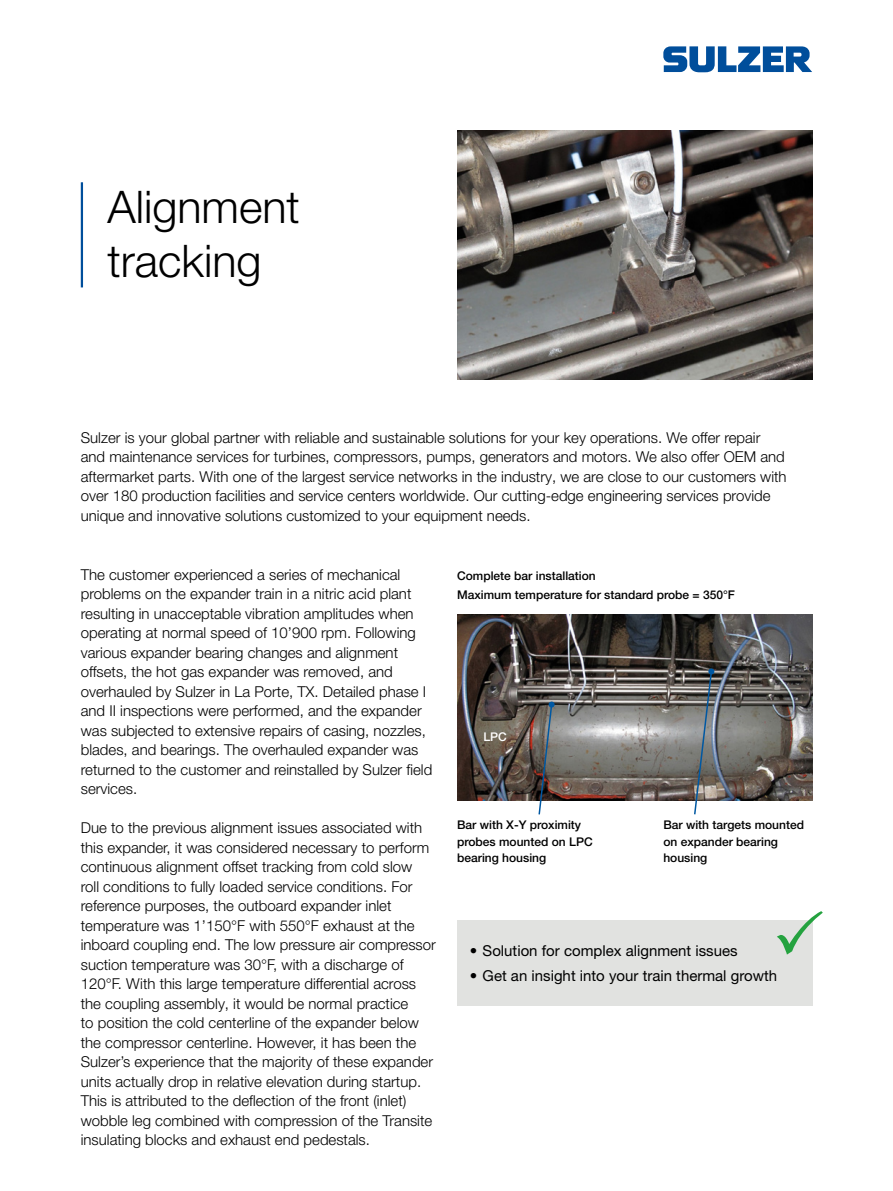
<style>
.page{position:relative;width:893px;height:1191px;background:#fff}
.page>*{position:absolute;margin:0;border:0;box-sizing:border-box;transform-origin:0 0}
.Cover_title{font:300 45px/54px "Helvetica Neue LT Pro";color:#000}
.Body_text{font:300 15px/19.5px "Helvetica Neue LT Pro";color:#000}
.t1{font:15px "Helvetica Neue LT Pro";color:#000}
.t2{font:500 12px/16.5px "Helvetica Neue LT Pro";color:#000}
.t3{font:500 12px "Helvetica Neue LT Pro";color:#fff}
</style>
<div class="page">
<svg style="left:663px;top:46px;width:149px;height:26px"></svg>
<hr style="left:81px;top:182px;width:2px;height:105px;background:#004e9b">
<div style="left:457px;top:920px;width:355px;height:85px;background:#e1e2e0"></div>
<svg style="left:777px;top:911px;width:46px;height:43px"></svg>
<img style="left:457px;top:131px;width:355px;height:248px">
<img style="left:457px;top:614px;width:355px;height:186px">
<svg style="left:537px;top:701px;width:18px;height:114px;background:#6e6e6f"></svg>
<svg style="left:693px;top:668px;width:21px;height:147px;background:#7e8385"></svg>
<p class="Cover_title" style="left:107px;top:179px;width:194px">Alignment tracking</p>
<p class="Body_text" style="left:81px;top:427px;width:707px">Sulzer is your global partner with reliable and sustainable solutions for your key operations. We offer repair and maintenance services for turbines, compressors, pumps, generators and motors. We also offer OEM and aftermarket parts. With one of the largest service networks in the industry, we are close to our customers with over 180 production facilities and service centers worldwide. Our cutting-edge engineering services provide unique and innovative solutions customized to your equipment needs.</p>
<p class="Body_text" style="left:81px;top:564px;width:353px">The customer experienced a series of mechanical problems on the expander train in a nitric acid plant resulting in unacceptable vibration amplitudes when operating at normal speed of 10’900 rpm. Following various expander bearing changes and alignment offsets, the hot gas expander was removed, and overhauled by Sulzer in La Porte, TX. Detailed phase I and II inspections were performed, and the expander was subjected to extensive repairs of casing, nozzles, blades, and bearings. The overhauled expander was returned to the customer and reinstalled by Sulzer field services.</p>
<p class="Body_text" style="left:81px;top:817px;width:357px">Due to the previous alignment issues associated with this expander, it was considered necessary to perform continuous alignment offset tracking from cold slow<br>roll conditions to fully loaded service conditions. For reference purposes, the outboard expander inlet temperature was 1’150°F with 550°F exhaust at the inboard coupling end. The low pressure air compressor suction temperature was 30°F, with a discharge of 120°F. With this large temperature differential across the coupling assembly, it would be normal practice<br>to position the cold centerline of the expander below the compressor centerline. However, it has been the Sulzer’s experience that the majority of these expander units actually drop in relative elevation during startup.<br>This is attributed to the deflection of the front (inlet) wobble leg combined with compression of the Transite insulating blocks and exhaust end pedestals.</p>
<p class="t2" style="left:457px;top:567px;width:140px">Complete bar installation</p>
<p class="t2" style="left:457px;top:586px;width:279px">Maximum temperature for standard probe = 350°F</p>
<p class="t3" style="left:483px;top:729px;width:25px">LPC</p>
<p class="t2" style="left:457px;top:816px;width:137px">Bar with X-Y proximity probes mounted on LPC bearing housing</p>
<p class="t2" style="left:663px;top:816px;width:142px">Bar with targets mounted on expander bearing housing</p>
<p class="t1" style="left:470px;top:941px;width:269px">• Solution for complex alignment issues</p>
<p class="t1" style="left:470px;top:966px;width:309px">• Get an insight into your train thermal growth</p>
</div>
